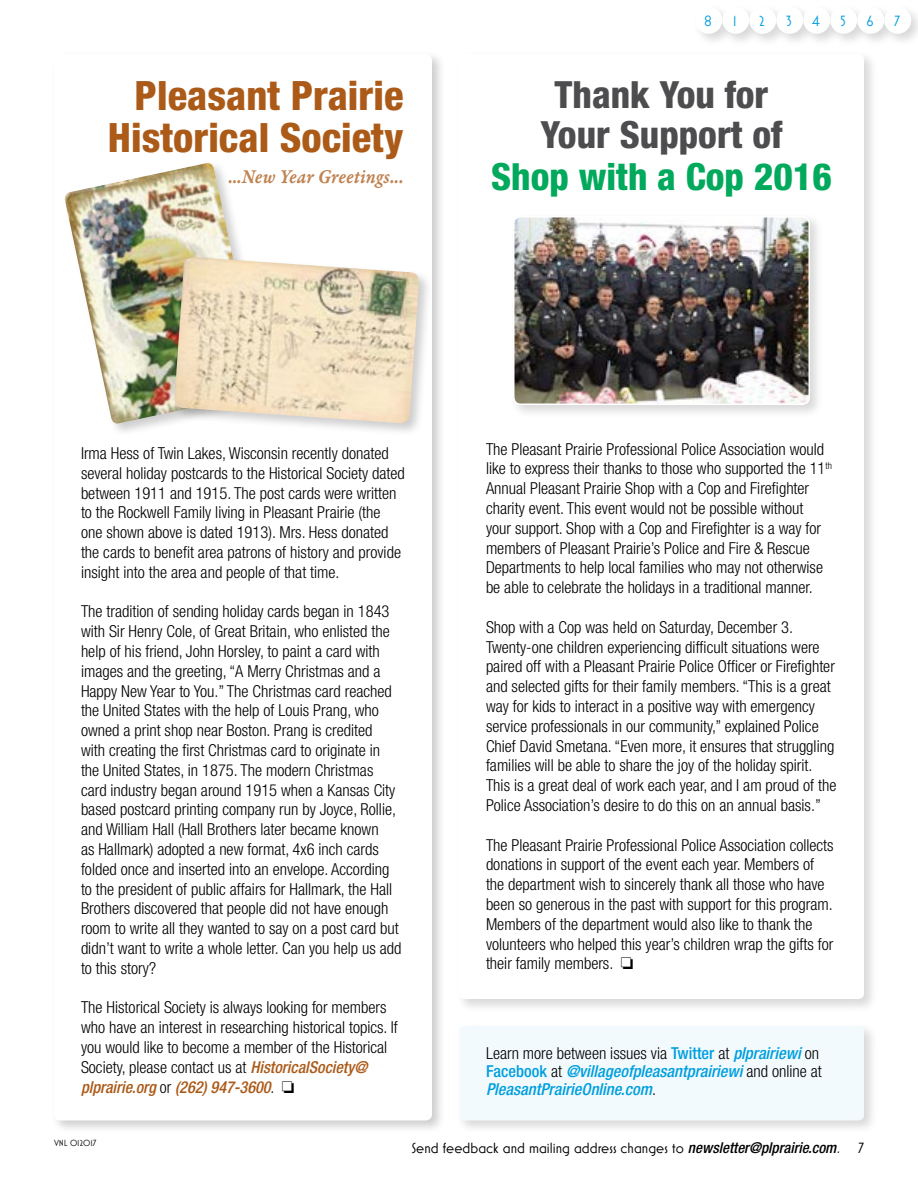
<style>
.page{position:relative;width:918px;height:1188px;background:#fff}
.page>*{position:absolute;margin:0;border:0;box-sizing:border-box;transform-origin:0 0}
.t1{font:800 condensed 40.5px/42px "Helvetica Neue LT Std";color:#ab5a18;text-align:right}
.t2{font:800 condensed 37.5px/40.5px "Helvetica Neue LT Std";color:#4d4d4f;text-align:center}
.t3{font:800 condensed 37.5px "Helvetica Neue LT Std";color:#00a95c}
.t4{font:21px "Garamond Premr Pro Smbd It Capt";color:#c08352;scale:.9 1}
.t5{font:300 condensed 16.5px/19.8px "Helvetica Neue LT Std";color:#000}
.t6{font:italic 500 condensed 16.5px/18px "Helvetica Neue LT Std";color:#009ede}
.t7{font:15px "Mostra Nuova";color:#000}
.t8{font:15px "Mostra Nuova Alt A";color:#009ede}
.t9{font:9px "Mostra Nuova";color:#000}
.s1{font-weight:500;font-style:italic;color:#ab5a18}
.s2{font-weight:300;font-style:normal;color:#000}
.s3{font-style:normal}
.s4{font-family:"Helvetica Neue LT Std";font-weight:500;font-style:italic;font-stretch:condensed}
.s5{font-family:"Helvetica Neue LT Std";font-weight:300;font-style:italic;font-stretch:condensed}
</style>
<div class="page">
<div style="left:456px;top:51px;width:422px;height:962px;background:#000;opacity:.15"></div>
<div style="left:459px;top:54px;width:405px;height:945px;background:#fff;border-radius:5px"></div>
<div style="left:510px;top:213px;width:314px;height:206px;background:#000;opacity:.15"></div>
<img style="left:514px;top:217px;width:295px;height:187px">
<div style="left:513px;top:216px;width:297px;height:189px;border:2px solid #fff;border-radius:7px"></div>
<div style="left:51px;top:51px;width:395px;height:1083px;background:#000;opacity:.2"></div>
<div style="left:55px;top:55px;width:376px;height:1065px;background:#fff;border-radius:5px"></div>
<div style="left:63px;top:161px;width:211px;height:276px;background:#000;opacity:.2"></div>
<img style="left:64px;top:163px;width:197px;height:261px">
<div style="left:171px;top:254px;width:261px;height:183px;background:#000;opacity:.2"></div>
<img style="left:174px;top:257px;width:245px;height:167px">
<div style="left:456px;top:1023px;width:422px;height:111px;background:#000;opacity:.15"></div>
<div style="left:459px;top:1026px;width:405px;height:94px;background:#f2fafd;border-radius:5px"></div>
<div style="left:693px;top:4px;width:43px;height:44px;background:#000;opacity:.15"></div>
<div style="left:695px;top:7px;width:27px;height:27px;background:#fff;border-radius:50%"></div>
<div style="left:720px;top:4px;width:43px;height:44px;background:#000;opacity:.15"></div>
<div style="left:722px;top:7px;width:27px;height:27px;background:#fff;border-radius:50%"></div>
<div style="left:747px;top:4px;width:43px;height:44px;background:#000;opacity:.15"></div>
<div style="left:749px;top:7px;width:27px;height:27px;background:#fff;border-radius:50%"></div>
<div style="left:774px;top:4px;width:43px;height:44px;background:#000;opacity:.15"></div>
<div style="left:776px;top:7px;width:27px;height:27px;background:#fff;border-radius:50%"></div>
<div style="left:801px;top:4px;width:43px;height:44px;background:#000;opacity:.15"></div>
<div style="left:803px;top:7px;width:27px;height:27px;background:#fff;border-radius:50%"></div>
<div style="left:828px;top:4px;width:43px;height:44px;background:#000;opacity:.15"></div>
<div style="left:830px;top:7px;width:27px;height:27px;background:#fff;border-radius:50%"></div>
<div style="left:855px;top:4px;width:43px;height:44px;background:#000;opacity:.15"></div>
<div style="left:857px;top:7px;width:27px;height:27px;background:#fff;border-radius:50%"></div>
<div style="left:882px;top:4px;width:36px;height:44px;background:#000;opacity:.15"></div>
<div style="left:884px;top:7px;width:27px;height:27px;background:#fff;border-radius:50%"></div>
<h1 class="t1" style="left:108px;top:74px;width:297px">Pleasant Prairie<br>Historical Society</h1>
<p class="t4" style="left:228px;top:164px;width:196px">...New Year Greetings...</p>
<p class="t8" style="left:704px;top:13px;width:9px">8</p>
<p class="t8" style="left:733px;top:13px;width:6px">1</p>
<p class="t8" style="left:759px;top:13px;width:7px">2</p>
<p class="t8" style="left:786px;top:13px;width:7px">3</p>
<p class="t8" style="left:812px;top:13px;width:9px">4</p>
<p class="t8" style="left:840px;top:13px;width:7px">5</p>
<p class="t8" style="left:866px;top:13px;width:9px">6</p>
<p class="t8" style="left:894px;top:13px;width:7px">7</p>
<h2 class="t2" style="left:541px;top:74px;width:243px">Thank You for<br>Your Support of</h2>
<h2 class="t3" style="left:491px;top:154px;width:342px">Shop with a Cop 2016</h2>
<p class="t5" style="left:81px;top:443px;width:325px">Irma Hess of Twin Lakes, Wisconsin recently donated several holiday postcards to the Historical Society dated between 1911 and 1915. The post cards were written to the Rockwell Family living in Pleasant Prairie (the one shown above is dated 1913). Mrs. Hess donated the cards to benefit area patrons of history and provide insight into the area and people of that time.</p>
<p class="t5" style="left:81px;top:601px;width:322px">The tradition of sending holiday cards began in 1843 with Sir Henry Cole, of Great Britain, who enlisted the help of his friend, John Horsley, to paint a card with images and the greeting, “A Merry Christmas and a Happy New Year to You.” The Christmas card reached the United States with the help of Louis Prang, who owned a print shop near Boston. Prang is credited<br>with creating the first Christmas card to originate in the United States, in 1875. The modern Christmas card industry began around 1915 when a Kansas City based postcard printing company run by Joyce, Rollie, and William Hall (Hall Brothers later became known<br>as Hallmark) adopted a new format, 4x6 inch cards folded once and inserted into an envelope. According to the president of public affairs for Hallmark, the Hall Brothers discovered that people did not have enough room to write all they wanted to say on a post card but didn’t want to write a whole letter. Can you help us add to this story?</p>
<p class="t5" style="left:81px;top:997px;width:318px">The Historical Society is always looking for members who have an interest in researching historical topics. If you would like to become a member of the Historical Society, please contact us at <span class="s1">HistoricalSociety@ plprairie.org</span> or <span class="s1">(262) 947-3600</span>. □</p>
<p class="t5" style="left:486px;top:439px;width:348px">The Pleasant Prairie Professional Police Association would like to express their thanks to those who supported the 11<sup>th </sup>Annual Pleasant Prairie Shop with a Cop and Firefighter charity event. This event would not be possible without your support. Shop with a Cop and Firefighter is a way for members of Pleasant Prairie’s Police and Fire &amp; Rescue Departments to help local families who may not otherwise be able to celebrate the holidays in a traditional manner.</p>
<p class="t5" style="left:486px;top:617px;width:352px">Shop with a Cop was held on Saturday, December 3.<br>Twenty-one children experiencing difficult situations were paired off with a Pleasant Prairie Police Officer or Firefighter and selected gifts for their family members. “This is a great way for kids to interact in a positive way with emergency service professionals in our community,” explained Police Chief David Smetana. “Even more, it ensures that struggling families will be able to share the joy of the holiday spirit.<br>This is a great deal of work each year, and I am proud of the Police Association’s desire to do this on an annual basis.”</p>
<p class="t5" style="left:486px;top:835px;width:349px">The Pleasant Prairie Professional Police Association collects donations in support of the event each year. Members of the department wish to sincerely thank all those who have been so generous in the past with support for this program.<br>Members of the department would also like to thank the volunteers who helped this year’s children wrap the gifts for their family members. □</p>
<p class="t6" style="left:486px;top:1045px;width:337px"><span class="s2">Learn more between issues via</span> <span class="s3">Twitter</span> <span class="s2">at</span> plprairiewi <span class="s2">on<br></span><span class="s3">Facebook</span> <span class="s2">at</span> @villageofpleasantprairiewi <span class="s2">and online at<br></span>PleasantPrairieOnline.com<span class="s2">.</span></p>
<p class="t9" style="left:54px;top:1138px;width:44px">VNL 012017</p>
<p class="t7" style="left:411px;top:1139px;width:454px">Send feedback and mailing address changes to <span class="s4">newsletter@plprairie.com</span><span class="s5">.</span> 7</p>
</div>
